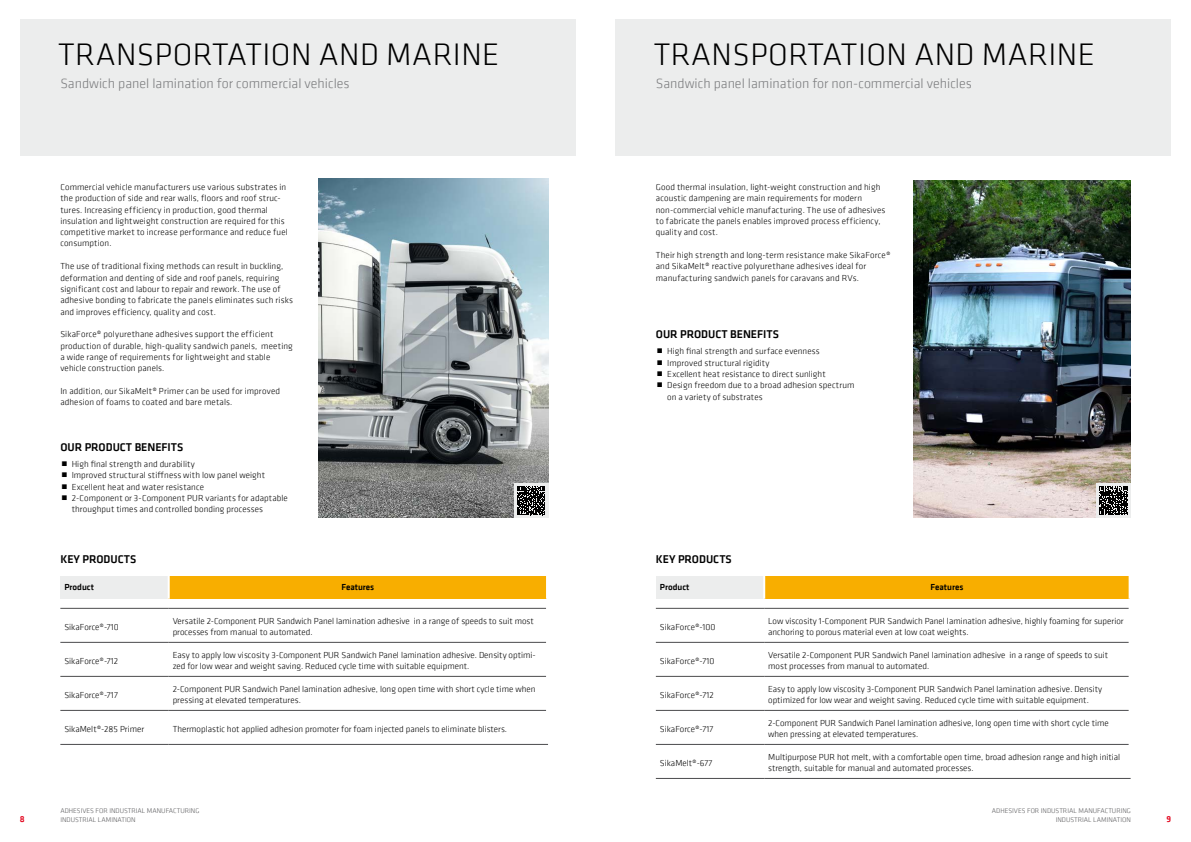
<style>
.page{position:relative;width:1191px;height:842px;background:#fff}
.page>*{position:absolute;margin:0;border:0;box-sizing:border-box;transform-origin:0 0}
.t1{font:300 32px "Klavika Web Basic";letter-spacing:.015em;color:#000}
.t2{font:300 14px "Klavika Web Basic";color:#7b7c7e}
.t3{font:500 11.6px "Klavika Web Basic";color:#000}
.t4{font:300 9px/11.3px "Klavika Web Basic";letter-spacing:.005em;color:#000}
.t5{font:500 9px "Klavika Web Basic";color:#000}
.t6{font:500 9px "Klavika Web Basic";color:#e2001a}
.t7{font:300 7px/8.4px "Klavika Web Basic";color:#58585a;text-align:right}
</style>
<div class="page">
<div style="left:20px;top:20px;width:555px;height:136px;background:#eceded"></div>
<div style="left:615px;top:20px;width:556px;height:136px;background:#eceded"></div>
<img style="left:318px;top:179px;width:230px;height:339px">
<img style="left:913px;top:180px;width:217px;height:338px">
<div style="left:60px;top:576px;width:109px;height:22px;background:#eceded"></div>
<div style="left:169px;top:576px;width:378px;height:22px;background:#f8ae00"></div>
<hr style="left:168px;top:576px;width:2px;height:22px;background:#fff">
<hr style="left:546px;top:576px;width:2px;height:22px;background:#fff">
<hr style="left:60px;top:608px;width:109px;height:1px;background:#4b4b4d">
<hr style="left:169px;top:608px;width:377px;height:1px;background:#4b4b4d">
<hr style="left:60px;top:642px;width:109px;height:1px;background:#4b4b4d">
<hr style="left:169px;top:642px;width:377px;height:1px;background:#4b4b4d">
<hr style="left:60px;top:676px;width:109px;height:1px;background:#4b4b4d">
<hr style="left:169px;top:676px;width:377px;height:1px;background:#4b4b4d">
<hr style="left:60px;top:710px;width:109px;height:1px;background:#4b4b4d">
<hr style="left:169px;top:710px;width:377px;height:1px;background:#4b4b4d">
<hr style="left:60px;top:744px;width:109px;height:1px;background:#4b4b4d">
<hr style="left:169px;top:744px;width:379px;height:1px;background:#4b4b4d">
<div style="left:656px;top:576px;width:108px;height:22px;background:#eceded"></div>
<div style="left:764px;top:576px;width:365px;height:22px;background:#f8ae00"></div>
<hr style="left:763px;top:576px;width:2px;height:22px;background:#fff">
<hr style="left:1128px;top:576px;width:2px;height:22px;background:#fff">
<hr style="left:656px;top:608px;width:108px;height:1px;background:#4b4b4d">
<hr style="left:764px;top:608px;width:364px;height:1px;background:#4b4b4d">
<hr style="left:656px;top:642px;width:108px;height:1px;background:#4b4b4d">
<hr style="left:764px;top:642px;width:364px;height:1px;background:#4b4b4d">
<hr style="left:656px;top:676px;width:108px;height:1px;background:#4b4b4d">
<hr style="left:764px;top:676px;width:364px;height:1px;background:#4b4b4d">
<hr style="left:656px;top:710px;width:108px;height:1px;background:#4b4b4d">
<hr style="left:764px;top:710px;width:364px;height:1px;background:#4b4b4d">
<hr style="left:656px;top:744px;width:108px;height:1px;background:#4b4b4d">
<hr style="left:764px;top:744px;width:364px;height:1px;background:#4b4b4d">
<hr style="left:656px;top:778px;width:108px;height:1px;background:#4b4b4d">
<hr style="left:764px;top:778px;width:366px;height:1px;background:#4b4b4d">
<div style="left:514px;top:484px;width:34px;height:34px;background:#eceded"></div>
<svg style="left:517px;top:486px;width:28px;height:29px"></svg>
<div style="left:1096px;top:484px;width:34px;height:34px;background:#eceded"></div>
<svg style="left:1099px;top:486px;width:29px;height:29px"></svg>
<h1 class="t1" style="left:58px;top:35px;width:443px">TRANSPORTATION AND MARINE</h1>
<h2 class="t2" style="left:60px;top:75px;width:291px">Sandwich panel lamination for commercial vehicles</h2>
<p class="t4" style="left:60px;top:181px;width:229px">Commercial vehicle manufacturers use various substrates in the production of side and rear walls, floors and roof struc&shy;tures. Increasing efficiency in production, good thermal insulation and lightweight construction are required for this competitive market to increase performance and reduce fuel consumption.</p>
<p class="t4" style="left:60px;top:261px;width:234px">The use of traditional fixing methods can result in buckling, deformation and denting of side and roof panels, requiring significant cost and labour to repair and rework. The use of adhesive bonding to fabricate the panels eliminates such risks and improves efficiency, quality and cost.</p>
<p class="t4" style="left:60px;top:329px;width:234px">SikaForce® polyurethane adhesives support the efficient production of durable, high-quality sandwich panels, meeting a wide range of requirements for lightweight and stable vehicle construction panels.</p>
<p class="t4" style="left:60px;top:385px;width:221px">In addition, our SikaMelt® Primer can be used for improved adhesion of foams to coated and bare metals.</p>
<p class="t3" style="left:60px;top:439px;width:124px">OUR PRODUCT BENEFITS</p>
<p class="t4" style="left:72px;top:458px;width:218px">High final strength and durability<br>Improved structural stiffness with low panel weight Excellent heat and water resistance<br>2-Component or 3-Component PUR variants for adaptable throughput times and controlled bonding processes</p>
<p class="t3" style="left:60px;top:551px;width:77px">KEY PRODUCTS</p>
<p class="t5" style="left:64px;top:581px;width:31px">Product</p>
<p class="t5" style="left:341px;top:581px;width:34px">Features</p>
<p class="t4" style="left:64px;top:621px;width:56px">SikaForce®-710</p>
<p class="t4" style="left:173px;top:615px;width:363px">Versatile 2-Component PUR Sandwich Panel lamination adhesive in a range of speeds to suit most processes from manual to automated.</p>
<p class="t4" style="left:64px;top:655px;width:55px">SikaForce®-712</p>
<p class="t4" style="left:173px;top:649px;width:364px">Easy to apply low viscosity 3-Component PUR Sandwich Panel lamination adhesive. Density optimi&shy;zed for low wear and weight saving. Reduced cycle time with suitable equipment.</p>
<p class="t4" style="left:64px;top:689px;width:55px">SikaForce®-717</p>
<p class="t4" style="left:173px;top:683px;width:364px">2-Component PUR Sandwich Panel lamination adhesive, long open time with short cycle time when pressing at elevated temperatures.</p>
<p class="t4" style="left:64px;top:723px;width:81px">SikaMelt®-285 Primer</p>
<p class="t4" style="left:173px;top:723px;width:336px">Thermoplastic hot applied adhesion promoter for foam injected panels to eliminate blisters.</p>
<h1 class="t1" style="left:653px;top:35px;width:443px">TRANSPORTATION AND MARINE</h1>
<h2 class="t2" style="left:656px;top:75px;width:318px">Sandwich panel lamination for non-commercial vehicles</h2>
<p class="t4" style="left:656px;top:181px;width:231px">Good thermal insulation, light-weight construction and high acoustic dampening are main requirements for modern non-commercial vehicle manufacturing. The use of adhesives to fabricate the panels enables improved process efficiency, quality and cost.</p>
<p class="t4" style="left:656px;top:249px;width:236px">Their high strength and long-term resistance make SikaForce® and SikaMelt® reactive polyurethane adhesives ideal for manufacturing sandwich panels for caravans and RVs.</p>
<p class="t3" style="left:656px;top:326px;width:124px">OUR PRODUCT BENEFITS</p>
<p class="t4" style="left:667px;top:346px;width:189px">High final strength and surface evenness Improved structural rigidity<br>Excellent heat resistance to direct sunlight<br>Design freedom due to a broad adhesion spectrum on a variety of substrates</p>
<p class="t3" style="left:656px;top:551px;width:77px">KEY PRODUCTS</p>
<p class="t5" style="left:660px;top:581px;width:31px">Product</p>
<p class="t5" style="left:930px;top:581px;width:34px">Features</p>
<p class="t4" style="left:660px;top:621px;width:57px">SikaForce®-100</p>
<p class="t4" style="left:768px;top:615px;width:357px">Low viscosity 1-Component PUR Sandwich Panel lamination adhesive, highly foaming for superior anchoring to porous material even at low coat weights.</p>
<p class="t4" style="left:660px;top:655px;width:56px">SikaForce®-710</p>
<p class="t4" style="left:768px;top:649px;width:341px">Versatile 2-Component PUR Sandwich Panel lamination adhesive in a range of speeds to suit most processes from manual to automated.</p>
<p class="t4" style="left:660px;top:689px;width:55px">SikaForce®-712</p>
<p class="t4" style="left:768px;top:683px;width:335px">Easy to apply low viscosity 3-Component PUR Sandwich Panel lamination adhesive. Density optimized for low wear and weight saving. Reduced cycle time with suitable equipment.</p>
<p class="t4" style="left:660px;top:723px;width:55px">SikaForce®-717</p>
<p class="t4" style="left:768px;top:717px;width:342px">2-Component PUR Sandwich Panel lamination adhesive, long open time with short cycle time when pressing at elevated temperatures.</p>
<p class="t4" style="left:660px;top:757px;width:54px">SikaMelt®-677</p>
<p class="t4" style="left:768px;top:751px;width:353px">Multipurpose PUR hot melt, with a comfortable open time, broad adhesion range and high initial strength, suitable for manual and automated processes.</p>
<p class="t7" style="left:60px;top:807px;width:141px;text-align:left">ADHESIVES FOR INDUSTRIAL MANUFACTURING<br>INDUSTRIAL LAMINATION</p>
<p class="t7" style="left:991px;top:807px;width:141px">ADHESIVES FOR INDUSTRIAL MANUFACTURING<br>INDUSTRIAL LAMINATION</p>
<p class="t6" style="left:20px;top:813px;width:6px">8</p>
<p class="t6" style="left:1166px;top:813px;width:6px">9</p>
</div>
